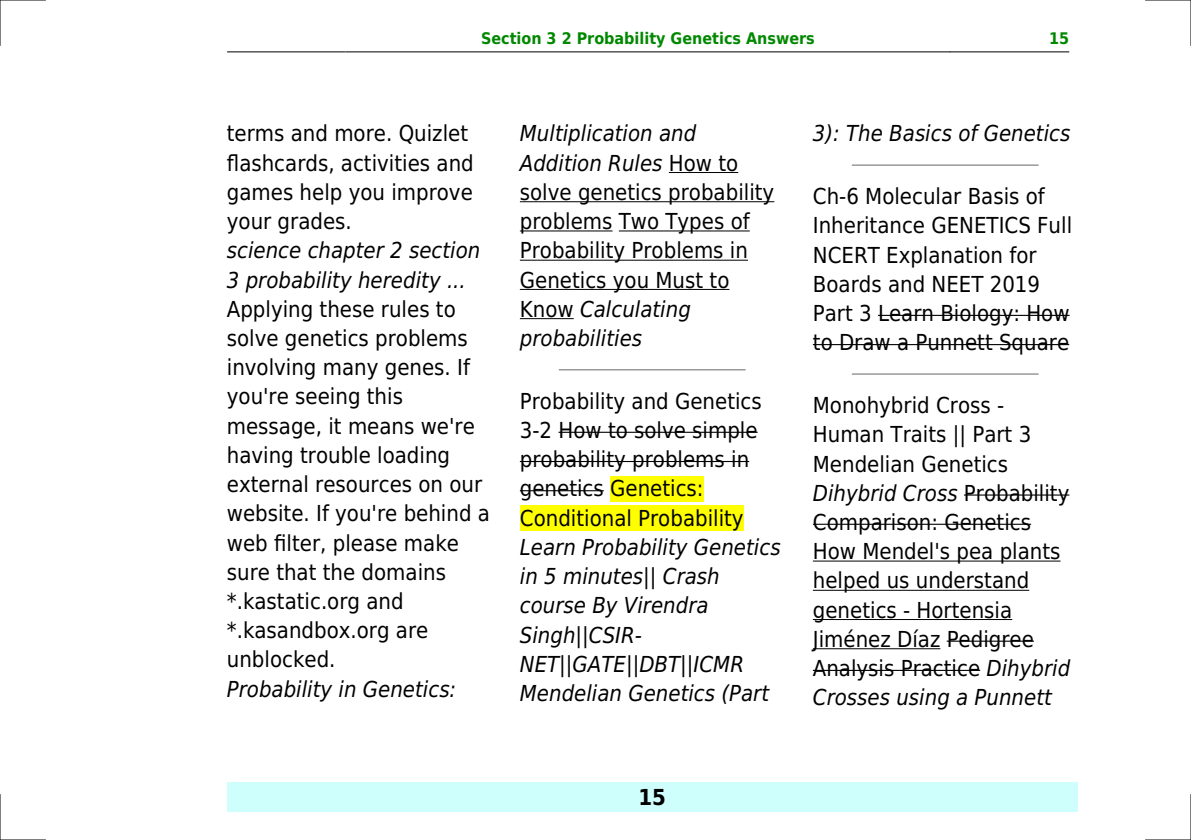
<style>
.page{position:relative;width:1191px;height:840px;background:#fff}
.page>*{position:absolute;margin:0;border:0;box-sizing:border-box;transform-origin:0 0}
.t1{font:22px/29.2px "DejaVu Sans Condensed";color:#000}
.t2{font:italic 22px/29.2px "DejaVu Sans Condensed";color:#000}
.t3{font:700 22px "DejaVu Sans Condensed";color:#000}
.t4{font:700 16px "DejaVu Sans Condensed";color:#080}
.s1{font-style:italic}
</style>
<div class="page">
<hr style="left:227px;top:51px;width:119px;height:1px;background:#000">
<hr style="left:346px;top:51px;width:603px;height:1px;background:#000">
<hr style="left:950px;top:51px;width:118px;height:1px;background:#000">
<div style="left:227px;top:782px;width:850px;height:29px;background:#cffffc"></div>
<hr style="left:669px;top:172px;width:69px;height:1px;background:#000">
<hr style="left:520px;top:201px;width:254px;height:1px;background:#000">
<hr style="left:520px;top:230px;width:92px;height:1px;background:#000">
<hr style="left:619px;top:230px;width:130px;height:1px;background:#000">
<hr style="left:520px;top:259px;width:228px;height:1px;background:#000">
<hr style="left:520px;top:289px;width:209px;height:1px;background:#000">
<hr style="left:520px;top:318px;width:54px;height:1px;background:#000">
<hr style="left:559px;top:369px;width:186px;height:1px;background:#999">
<hr style="left:558px;top:431px;width:199px;height:1px;background:#000">
<hr style="left:520px;top:460px;width:229px;height:2px;background:#000">
<hr style="left:520px;top:490px;width:84px;height:1px;background:#000">
<div style="left:610px;top:475px;width:93px;height:26px;background:#ff0"></div>
<div style="left:520px;top:505px;width:223px;height:25px;background:#ff0"></div>
<hr style="left:852px;top:164px;width:185px;height:2px;background:#999">
<hr style="left:878px;top:314px;width:191px;height:2px;background:#000">
<hr style="left:813px;top:344px;width:256px;height:1px;background:#000">
<hr style="left:852px;top:373px;width:185px;height:1px;background:#999">
<hr style="left:964px;top:494px;width:105px;height:1px;background:#000">
<hr style="left:813px;top:523px;width:218px;height:1px;background:#000">
<hr style="left:813px;top:560px;width:247px;height:1px;background:#000">
<hr style="left:813px;top:589px;width:216px;height:1px;background:#000">
<hr style="left:813px;top:618px;width:199px;height:1px;background:#000">
<hr style="left:813px;top:648px;width:127px;height:1px;background:#000">
<hr style="left:946px;top:640px;width:88px;height:1px;background:#000">
<hr style="left:813px;top:669px;width:167px;height:1px;background:#000">
<hr style="left:0;top:0;width:45px;height:1px;background:#000">
<hr style="left:1145px;top:0;width:46px;height:1px;background:#000">
<hr style="left:0;top:839px;width:45px;height:1px;background:#000">
<hr style="left:1145px;top:839px;width:46px;height:1px;background:#000">
<hr style="left:0;top:0;width:1px;height:45px;background:#000">
<hr style="left:0;top:794px;width:1px;height:45px;background:#000">
<hr style="left:1190px;top:0;width:1px;height:45px;background:#000">
<hr style="left:1190px;top:794px;width:1px;height:45px;background:#000">
<p class="t4" style="left:481px;top:29px;width:335px">Section 3 2 Probability Genetics Answers</p>
<p class="t4" style="left:1049px;top:29px;width:22px">15</p>
<p class="t1" style="left:227px;top:119px;width:248px">terms and more. Quizlet flashcards, activities and games help you improve your grades.</p>
<p class="t2" style="left:227px;top:236px;width:255px">science chapter 2 section<br>3 probability heredity ...</p>
<p class="t1" style="left:227px;top:294px;width:265px">Applying these rules to solve genetics problems involving many genes. If you're seeing this message, it means we're having trouble loading external resources on our website. If you're behind a web filter, please make sure that the domains *.kastatic.org and *.kasandbox.org are unblocked.</p>
<p class="t2" style="left:227px;top:674px;width:231px">Probability in Genetics:</p>
<p class="t1" style="left:520px;top:119px;width:256px"><span class="s1">Multiplication and<br>Addition Rules</span> How to solve genetics probability problems Two Types of<br>Probability Problems in<br>Genetics you Must to<br>Know <span class="s1">Calculating probabilities</span></p>
<p class="t1" style="left:520px;top:386px;width:243px">Probability and Genetics<br>3-2 How to solve simple probability problems in genetics Genetics:<br>Conditional Probability</p>
<p class="t2" style="left:520px;top:532px;width:262px">Learn Probability Genetics in 5 minutes|| Crash course By Virendra<br>Singh||CSIR-<br>NET||GATE||DBT||ICMR<br>Mendelian Genetics (Part</p>
<p class="t3" style="left:638px;top:783px;width:29px">15</p>
<p class="t2" style="left:813px;top:119px;width:259px">3): The Basics of Genetics</p>
<p class="t1" style="left:813px;top:182px;width:261px">Ch-6 Molecular Basis of<br>Inheritance GENETICS Full<br>NCERT Explanation for<br>Boards and NEET 2019<br>Part 3 Learn Biology: How to Draw a Punnett Square</p>
<p class="t1" style="left:813px;top:390px;width:259px">Monohybrid Cross -<br>Human Traits || Part 3<br>Mendelian Genetics<br><span class="s1">Dihybrid Cross</span> Probability<br>Comparison: Genetics<br>How Mendel's pea plants helped us understand genetics - Hortensia<br>Jiménez Díaz Pedigree<br>Analysis Practice <span class="s1">Dihybrid<br>Crosses using a Punnett</span></p>
</div>
